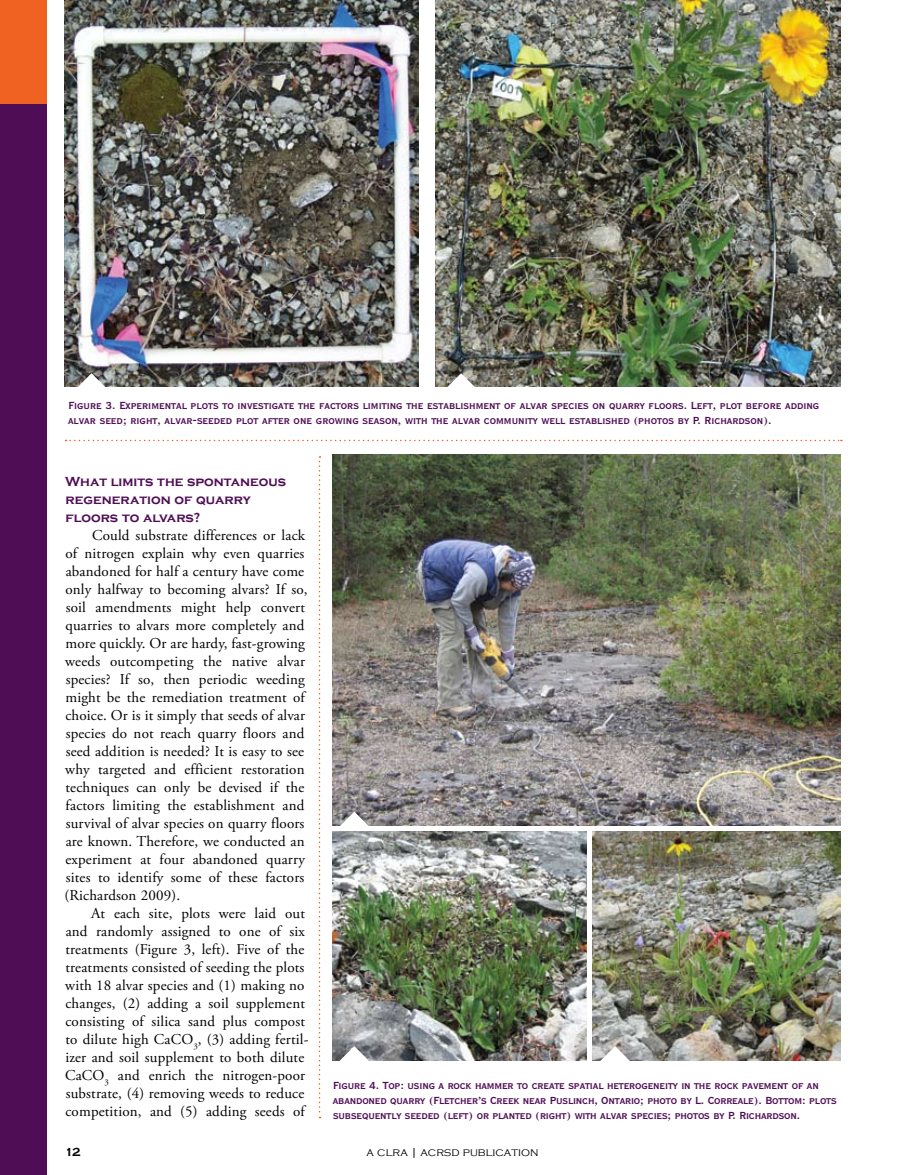
<style>
.page{position:relative;width:905px;height:1175px;background:#fff}
.page>*{position:absolute;margin:0;border:0;box-sizing:border-box;transform-origin:0 0}
.t1{font:15px/18px "Adobe Garamond Pro";letter-spacing:.01em;color:#000}
.t2{font:700 condensed 13.5px/15px "Copperplate Gothic BT";color:#4f0d55}
.t3{font:700 13.5px/18px "Copperplate Gothic";color:#4f0d55}
.t4{font:300 12px "Copperplate Gothic";color:#000}
.t5{font:700 12px "Copperplate Gothic";color:#000}
</style>
<div class="page">
<img style="left:65px;top:0;width:353px;height:386px">
<img style="left:435px;top:0;width:405px;height:386px">
<svg style="left:66px;top:440px;width:775px;height:1px"></svg>
<img style="left:593px;top:831px;width:247px;height:229px">
<img style="left:332px;top:831px;width:254px;height:229px">
<img style="left:332px;top:454px;width:508px;height:371px">
<svg style="left:319px;top:456px;width:1px;height:662px"></svg>
<svg style="left:339px;top:811px;width:30px;height:15px"></svg>
<svg style="left:339px;top:1046px;width:30px;height:15px"></svg>
<svg style="left:599px;top:1046px;width:31px;height:15px"></svg>
<svg style="left:446px;top:373px;width:30px;height:14px"></svg>
<svg style="left:76px;top:373px;width:31px;height:14px"></svg>
<div style="left:0;top:0;width:47px;height:107px;background:#f06222"></div>
<div style="left:0;top:104px;width:47px;height:1070px;background:#4f0d55"></div>
<p class="t2" style="left:68px;top:397px;width:753px">Figure 3. Experimental plots to investigate the factors limiting the establishment of alvar species on quarry floors. Left, plot before adding alvar seed; right, alvar-seeded plot after one growing season, with the alvar community well established (photos by P. Richardson).</p>
<p class="t3" style="left:65px;top:473px;width:223px">What limits the spontaneous regeneration of quarry floors to alvars?</p>
<p class="t1" style="left:64px;top:527px;width:245px;text-indent:28px">Could substrate differences or lack of nitrogen explain why even quarries abandoned for half a century have come only halfway to becoming alvars? If so, soil amendments might help convert quarries to alvars more completely and more quickly. Or are hardy, fast-growing weeds outcompeting the native alvar species? If so, then periodic weeding might be the remediation treatment of choice. Or is it simply that seeds of alvar species do not reach quarry floors and seed addition is needed? It is easy to see why targeted and efficient restoration techniques can only be devised if the factors limiting the establishment and survival of alvar species on quarry floors are known. Therefore, we conducted an experiment at four abandoned quarry sites to identify some of these factors (Richardson 2009).</p>
<p class="t1" style="left:65px;top:905px;width:245px;text-indent:26px">At each site, plots were laid out and randomly assigned to one of six treatments (Figure 3, left). Five of the treatments consisted of seeding the plots with 18 alvar species and (1) making no changes, (2) adding a soil supplement consisting of silica sand plus compost to dilute high CaCO<sub>3</sub>, (3) adding fertil&shy;izer and soil supplement to both dilute CaCO<sub>3</sub> and enrich the nitrogen-poor substrate, (4) removing weeds to reduce competition, and (5) adding seeds of</p>
<p class="t2" style="left:333px;top:1077px;width:505px">Figure 4. Top: using a rock hammer to create spatial heterogeneity in the rock pavement of an abandoned quarry (Fletcher’s Creek near Puslinch, Ontario; photo by L. Correale). Bottom: plots subsequently seeded (left) or planted (right) with alvar species; photos by P. Richardson.</p>
<p class="t5" style="left:65px;top:1145px;width:18px">12</p>
<p class="t4" style="left:366px;top:1145px;width:173px">a clra | acrsd publication</p>
</div>
